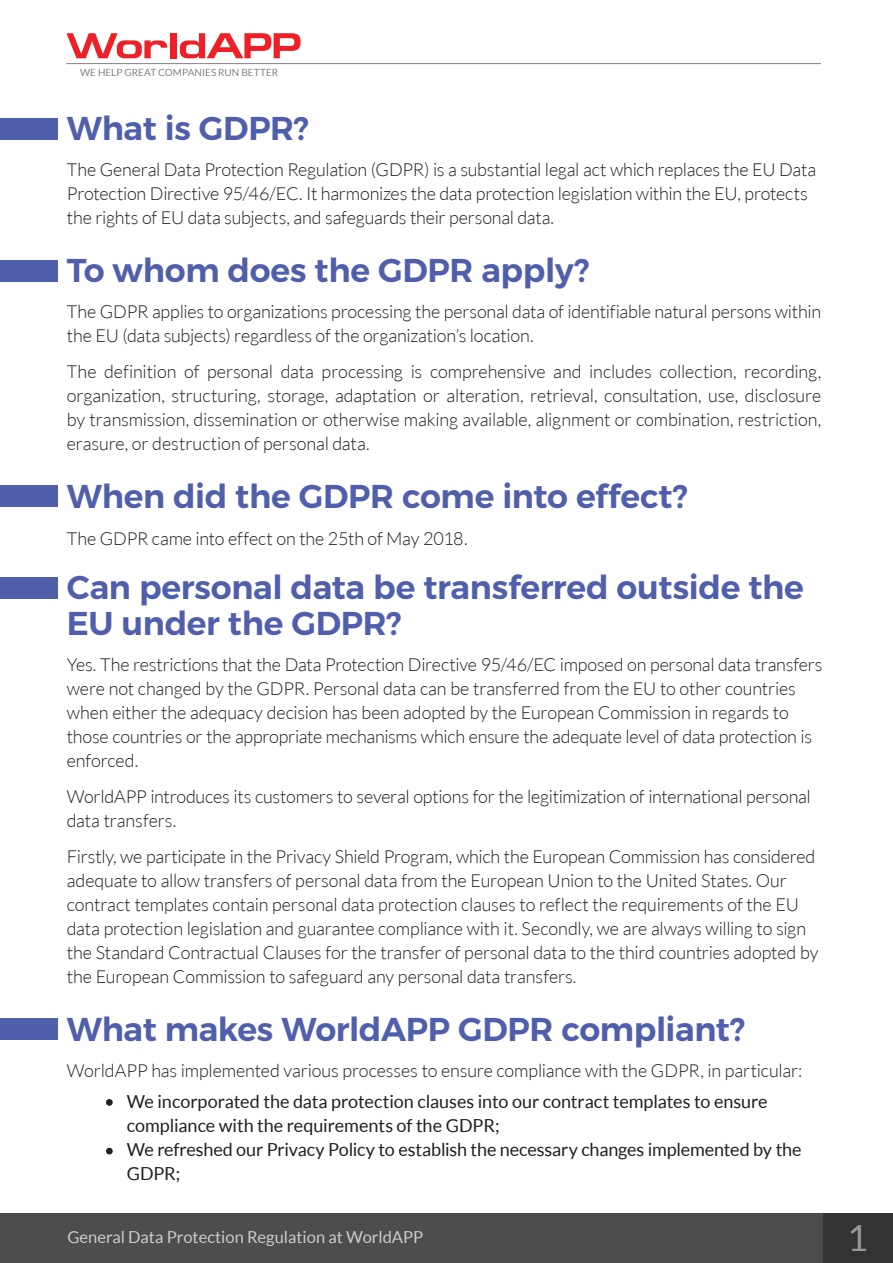
<style>
.page{position:relative;width:893px;height:1263px;background:#fff}
.page>*{position:absolute;margin:0;border:0;box-sizing:border-box;transform-origin:0 0}
.t1{font:36px "Lato";color:#999}
.t2{font:600 33px/36px "Montserrat";letter-spacing:-.01em;color:#505fab}
.t3{font:300 18px/24px "Lato";letter-spacing:-.01em;color:#231f20}
.t4{font:18px/24px "Lato";letter-spacing:-.005em;color:#231f20}
.t5{font:16.5px "Lato";color:#cccccb}
.t6{font:9.9px "Lato";letter-spacing:.005em;color:#808284}
</style>
<div class="page">
<svg style="left:66px;top:33px;width:101px;height:25px"></svg>
<div style="left:170px;top:33px;width:6px;height:25px;background:#ec2026"></div>
<svg style="left:180px;top:33px;width:121px;height:25px"></svg>
<hr style="left:66px;top:63px;width:755px;height:1px;background:#808284">
<div style="left:0;top:1213px;width:824px;height:50px;background:#4d4d4d"></div>
<div style="left:824px;top:1213px;width:69px;height:50px;background:#323333"></div>
<div style="left:0;top:118px;width:57px;height:21px;background:#505fab"></div>
<div style="left:0;top:261px;width:57px;height:21px;background:#505fab"></div>
<div style="left:0;top:486px;width:57px;height:21px;background:#505fab"></div>
<div style="left:0;top:577px;width:57px;height:21px;background:#505fab"></div>
<div style="left:0;top:1018px;width:57px;height:21px;background:#505fab"></div>
<svg style="left:106px;top:1099px;width:7px;height:7px"></svg>
<svg style="left:106px;top:1148px;width:7px;height:6px"></svg>
<p class="t6" style="left:80px;top:67px;width:199px">WE HELP GREAT COMPANIES RUN BETTER</p>
<h2 class="t2" style="left:67px;top:111px;width:244px">What is GDPR?</h2>
<p class="t3" style="left:67px;top:158px;width:751px">The General Data Protection Regulation (GDPR) is a substantial legal act which replaces the EU Data<br>Protection Directive 95/46/EC. It harmonizes the data protection legislation within the EU, protects the rights of EU data subjects, and safeguards their personal data.</p>
<h2 class="t2" style="left:67px;top:253px;width:524px">To whom does the GDPR apply?</h2>
<p class="t3" style="left:67px;top:300px;width:756px">The GDPR applies to organizations processing the personal data of identifiable natural persons within the EU (data subjects) regardless of the organization’s location.</p>
<p class="t3" style="left:67px;top:360px;width:756px;text-align:justify">The definition of personal data processing is comprehensive and includes collection, recording, organization, structuring, storage, adaptation or alteration, retrieval, consultation, use, disclosure by transmission, dissemination or otherwise making available, alignment or combination, restriction, erasure, or destruction of personal data.</p>
<h2 class="t2" style="left:67px;top:478px;width:623px">When did the GDPR come into effect?</h2>
<p class="t3" style="left:67px;top:527px;width:402px">The GDPR came into effect on the 25th of May 2018.</p>
<h2 class="t2" style="left:67px;top:570px;width:739px">Can personal data be transferred outside the<br>EU under the GDPR?</h2>
<p class="t3" style="left:67px;top:653px;width:757px">Yes. The restrictions that the Data Protection Directive 95/46/EC imposed on personal data transfers were not changed by the GDPR. Personal data can be transferred from the EU to other countries when either the adequacy decision has been adopted by the European Commission in regards to those countries or the appropriate mechanisms which ensure the adequate level of data protection is enforced.</p>
<p class="t3" style="left:67px;top:785px;width:745px">WorldAPP introduces its customers to several options for the legitimization of international personal data transfers.</p>
<p class="t3" style="left:67px;top:845px;width:753px">Firstly, we participate in the Privacy Shield Program, which the European Commission has considered adequate to allow transfers of personal data from the European Union to the United States. Our contract templates contain personal data protection clauses to reflect the requirements of the EU data protection legislation and guarantee compliance with it. Secondly, we are always willing to sign the Standard Contractual Clauses for the transfer of personal data to the third countries adopted by the European Commission to safeguard any personal data transfers.</p>
<h2 class="t2" style="left:67px;top:1011px;width:680px">What makes WorldAPP GDPR compliant?</h2>
<p class="t3" style="left:67px;top:1058px;width:737px">WorldAPP has implemented various processes to ensure compliance with the GDPR, in particular:</p>
<p class="t4" style="left:127px;top:1090px;width:676px">We incorporated the data protection clauses into our contract templates to ensure compliance with the requirements of the GDPR;<br>We refreshed our Privacy Policy to establish the necessary changes implemented by the GDPR;</p>
<p class="t5" style="left:68px;top:1228px;width:357px">General Data Protection Regulation at WorldAPP</p>
<h1 class="t1" style="left:847px;top:1218px;width:22px">1</h1>
</div>
